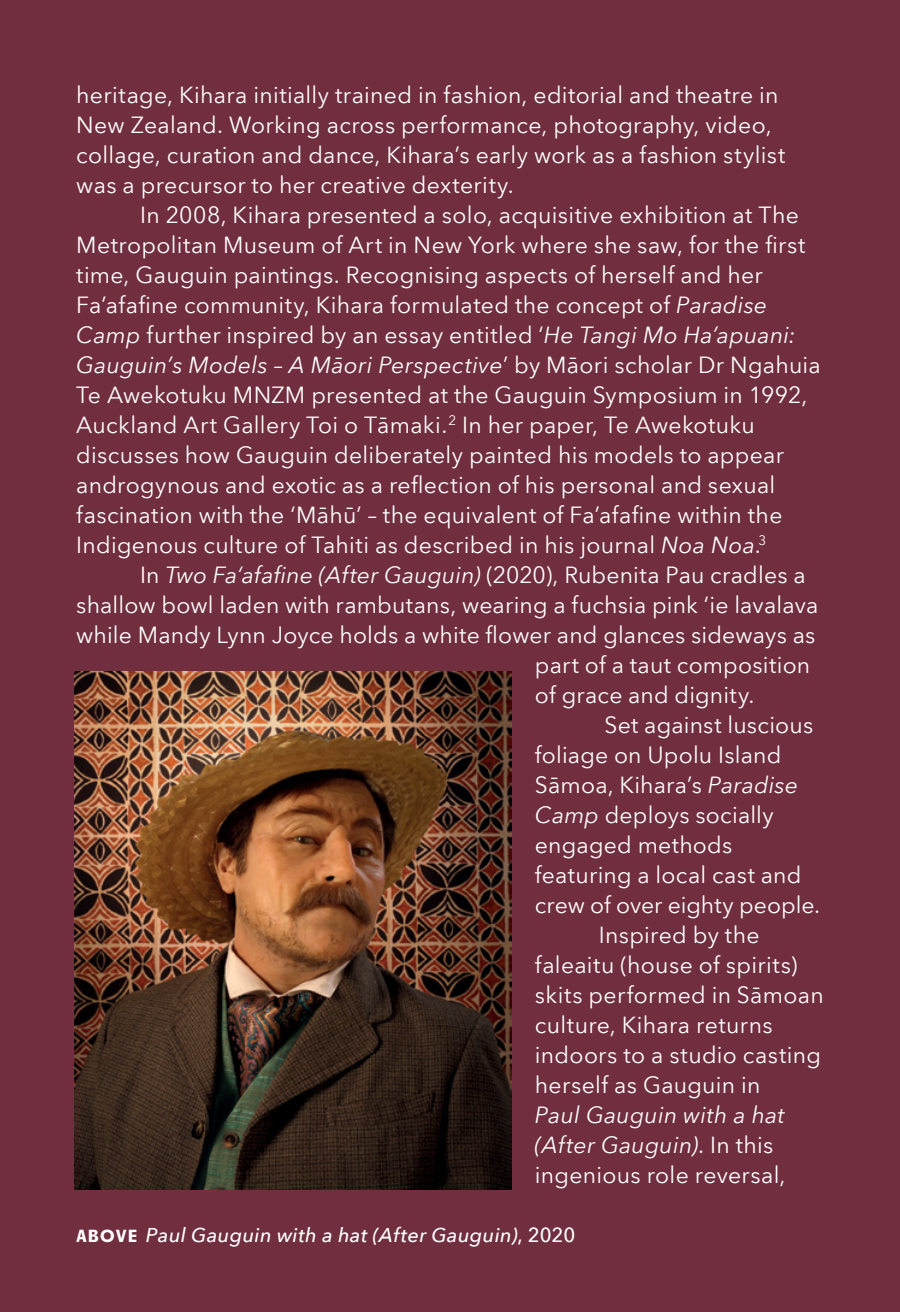
<style>
.page{position:relative;width:900px;height:1312px;background:#fff}
.page>*{position:absolute;margin:0;border:0;box-sizing:border-box;transform-origin:0 0}
.t1{font:23px/30px "Avenir Next World";letter-spacing:.01em;color:#fff}
.t2{font:italic 23px/30px "Avenir Next World";letter-spacing:.01em;color:#fff}
.t3{font:italic 500 20px "Avenir Next World";letter-spacing:.02em;color:#fff}
.s1{font-style:italic}
.s2{font-style:normal}
.s3{font-family:"Churchward Legible";font-weight:700;font-style:normal;font-size:17.5px}
</style>
<div class="page">
<div style="left:0;top:0;width:900px;height:1311px;background:#702e3e"></div>
<img style="left:74px;top:671px;width:437px;height:517px">
<p class="t1" style="left:76px;top:80px;width:711px">heritage, Kihara initially trained in fashion, editorial and theatre in New Zealand. Working across performance, photography, video, collage, curation and dance, Kihara’s early work as a fashion stylist was a precursor to her creative dexterity.</p>
<p class="t1" style="left:76px;top:200px;width:746px;text-indent:64px">In 2008, Kihara presented a solo, acquisitive exhibition at The Metropolitan Museum of Art in New York where she saw, for the first time, Gauguin paintings. Recognising aspects of herself and her Fa’afafine community, Kihara formulated the concept of <span class="s1">Paradise Camp</span> further inspired by an essay entitled ‘<span class="s1">He Tangi Mo Ha’apuani:<br>Gauguin’s Models – A Māori Perspective</span>’ by Māori scholar Dr Ngahuia Te Awekotuku MNZM presented at the Gauguin Symposium in 1992, Auckland Art Gallery Toi o Tāmaki.<sup>2</sup> In her paper, Te Awekotuku discusses how Gauguin deliberately painted his models to appear androgynous and exotic as a reflection of his personal and sexual fascination with the ‘Māhū’ – the equivalent of Fa’afafine within the Indigenous culture of Tahiti as described in his journal <span class="s1">Noa Noa</span>.<sup>3</sup></p>
<p class="t1" style="left:140px;top:560px;width:667px">In <span class="s1">Two Fa‘afafine (After Gauguin)</span> (2020), Rubenita Pau cradles a</p>
<p class="t1" style="left:76px;top:590px;width:744px">shallow bowl laden with rambutans, wearing a fuchsia pink ‘ie lavalava</p>
<p class="t1" style="left:76px;top:620px;width:741px">while Mandy Lynn Joyce holds a white flower and glances sideways as</p>
<p class="t1" style="left:535px;top:650px;width:277px">part of a taut composition</p>
<p class="t1" style="left:535px;top:680px;width:221px">of grace and dignity.</p>
<p class="t1" style="left:604px;top:710px;width:210px">Set against luscious</p>
<p class="t1" style="left:535px;top:740px;width:248px">foliage on Upolu Island</p>
<p class="t1" style="left:535px;top:770px;width:265px">Sāmoa, Kihara’s <span class="s1">Paradise</span></p>
<p class="t1" style="left:535px;top:800px;width:240px"><span class="s1">Camp</span> deploys socially</p>
<p class="t1" style="left:535px;top:830px;width:199px">engaged methods</p>
<p class="t1" style="left:535px;top:860px;width:268px">featuring a local cast and</p>
<p class="t1" style="left:535px;top:890px;width:287px">crew of over eighty people.</p>
<p class="t1" style="left:599px;top:920px;width:162px">Inspired by the</p>
<p class="t1" style="left:535px;top:950px;width:264px">faleaitu (house of spirits)</p>
<p class="t1" style="left:535px;top:980px;width:290px">skits performed in Sāmoan</p>
<p class="t1" style="left:535px;top:1010px;width:239px">culture, Kihara returns</p>
<p class="t1" style="left:535px;top:1040px;width:288px">indoors to a studio casting</p>
<p class="t1" style="left:535px;top:1070px;width:227px">herself as Gauguin in</p>
<p class="t2" style="left:535px;top:1098px;width:252px">Paul Gauguin with a hat (After Gauguin)<span class="s2">. In this ingenious role reversal,</span></p>
<p class="t3" style="left:76px;top:1218px;width:501px"><span class="s3">ABOVE</span> Paul Gauguin with a hat (After Gauguin)<span class="s2">, 2020</span></p>
</div>
